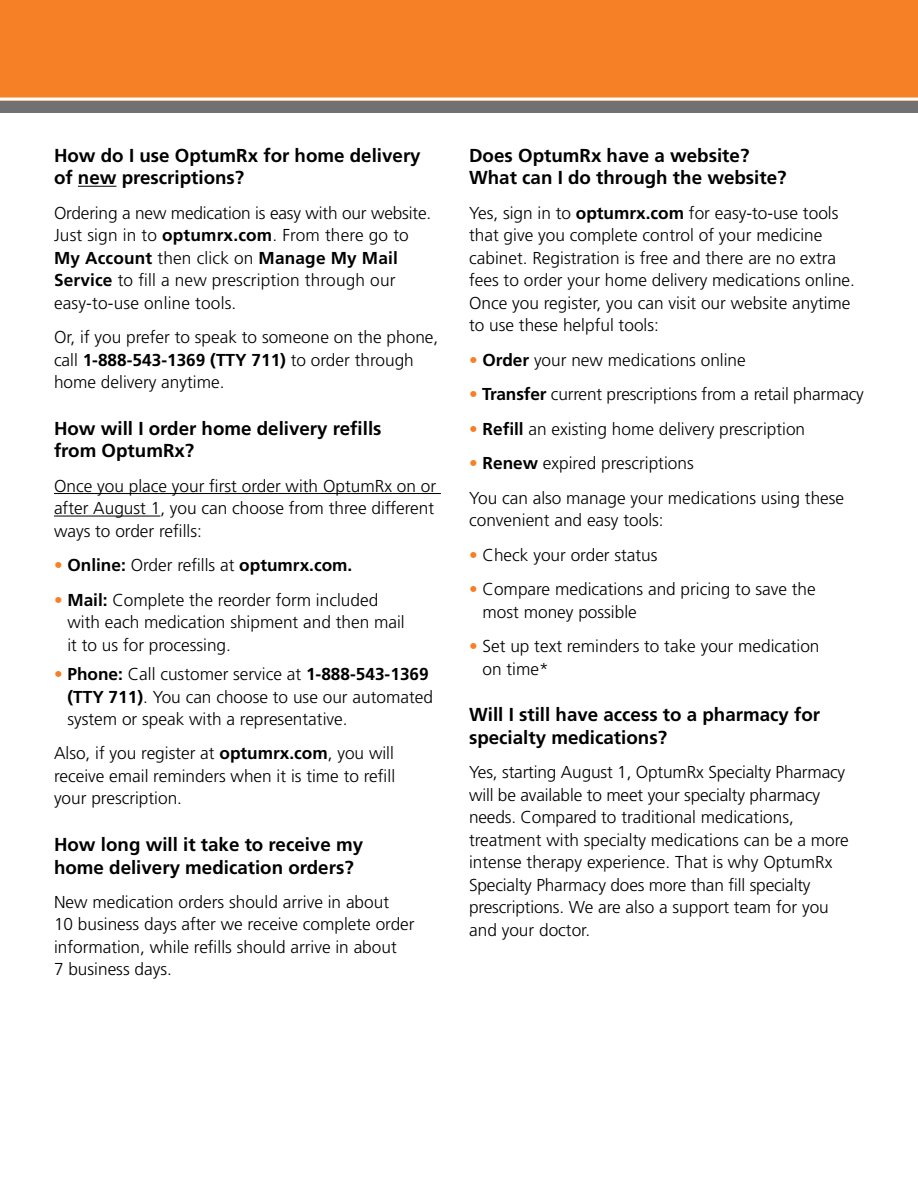
<style>
.page{position:relative;width:918px;height:1188px;background:#fff}
.page>*{position:absolute;margin:0;border:0;box-sizing:border-box;transform-origin:0 0}
.t1{font:700 18.75px/22.5px "Frutiger";color:#000}
.t2{font:300 17.25px/22.5px "Frutiger";color:#000}
.t3{font:700 17.25px "Frutiger";color:#000}
.s1{font-weight:700}
.s2{font-weight:300;color:#f58025}
.s3{font-weight:300}
.s4{color:#f58025}
</style>
<div class="page">
<div style="left:0;top:0;width:918px;height:101px;background:#f58025"></div>
<div style="left:0;top:101px;width:918px;height:12px;background:#717073"></div>
<hr style="left:0;top:98px;width:918px;height:3px;background:#fff">
<hr style="left:78px;top:186px;width:39px;height:1px;background:#000">
<hr style="left:54px;top:493px;width:387px;height:1px;background:#000">
<hr style="left:54px;top:516px;width:106px;height:1px;background:#000">
<p class="t1" style="left:54px;top:144px;width:368px">How do I use OptumRx for home delivery of new prescriptions?</p>
<p class="t2" style="left:54px;top:202px;width:379px">Ordering a new medication is easy with our website.<br>Just sign in to <span class="s1">optumrx.com</span>. From there go to <span class="s1">My Account</span> then click on <span class="s1">Manage My Mail Service</span> to fill a new prescription through our easy-to-use online tools.</p>
<p class="t2" style="left:54px;top:326px;width:386px">Or, if you prefer to speak to someone on the phone, call <span class="s1">1-888-543-1369 (TTY 711)</span> to order through home delivery anytime.</p>
<p class="t1" style="left:54px;top:417px;width:329px">How will I order home delivery refills from OptumRx?</p>
<p class="t2" style="left:54px;top:475px;width:384px;text-align:justify">Once you place your first order with OptumRx on or after August 1, you can choose from three different ways to order refills:</p>
<p class="t3" style="left:54px;top:555px;width:300px"><span class="s2">•</span> Online: <span class="s3">Order refills at</span> optumrx.com.</p>
<p class="t2" style="left:67px;top:589px;width:339px;text-indent:-13px"><span class="s4">•</span> <span class="s1">Mail:</span> Complete the reorder form included with each medication shipment and then mail it to us for processing.</p>
<p class="t2" style="left:67px;top:663px;width:367px;text-indent:-13px"><span class="s4">•</span> <span class="s1">Phone:</span> Call customer service at <span class="s1">1-888-543-1369 (TTY 711)</span>. You can choose to use our automated system or speak with a representative.</p>
<p class="t2" style="left:54px;top:743px;width:343px;text-align:justify">Also, if you register at <span class="s1">optumrx.com</span>, you will receive email reminders when it is time to refill your prescription.</p>
<p class="t1" style="left:54px;top:833px;width:311px">How long will it take to receive my home delivery medication orders?</p>
<p class="t2" style="left:54px;top:891px;width:362px">New medication orders should arrive in about<br>10 business days after we receive complete order information, while refills should arrive in about<br>7 business days.</p>
<p class="t1" style="left:469px;top:144px;width:319px">Does OptumRx have a website?<br>What can I do through the website?</p>
<p class="t2" style="left:469px;top:202px;width:387px">Yes, sign in to <span class="s1">optumrx.com</span> for easy-to-use tools that give you complete control of your medicine cabinet. Registration is free and there are no extra fees to order your home delivery medications online.<br>Once you register, you can visit our website anytime to use these helpful tools:</p>
<p class="t2" style="left:469px;top:349px;width:278px"><span class="s4">•</span> <span class="s1">Order</span> your new medications online</p>
<p class="t2" style="left:469px;top:383px;width:396px"><span class="s4">•</span> <span class="s1">Transfer</span> current prescriptions from a retail pharmacy</p>
<p class="t2" style="left:469px;top:418px;width:338px"><span class="s4">•</span> <span class="s1">Refill</span> an existing home delivery prescription</p>
<p class="t2" style="left:469px;top:446px;width:377px;line-height:34.5px"><span class="s4">•</span> <span class="s1">Renew</span> expired prescriptions<br>You can also manage your medications using these</p>
<p class="t2" style="left:469px;top:509px;width:196px">convenient and easy tools:</p>
<p class="t2" style="left:469px;top:544px;width:190px"><span class="s4">•</span> Check your order status</p>
<p class="t2" style="left:483px;top:578px;width:335px;text-indent:-13px"><span class="s4">•</span> Compare medications and pricing to save the most money possible</p>
<p class="t2" style="left:483px;top:635px;width:339px;text-indent:-13px"><span class="s4">•</span> Set up text reminders to take your medication on time*</p>
<p class="t1" style="left:469px;top:704px;width:353px">Will I still have access to a pharmacy for specialty medications?</p>
<p class="t2" style="left:469px;top:761px;width:381px">Yes, starting August 1, OptumRx Specialty Pharmacy will be available to meet your specialty pharmacy needs. Compared to traditional medications, treatment with specialty medications can be a more intense therapy experience. That is why OptumRx Specialty Pharmacy does more than fill specialty prescriptions. We are also a support team for you and your doctor.</p>
</div>
